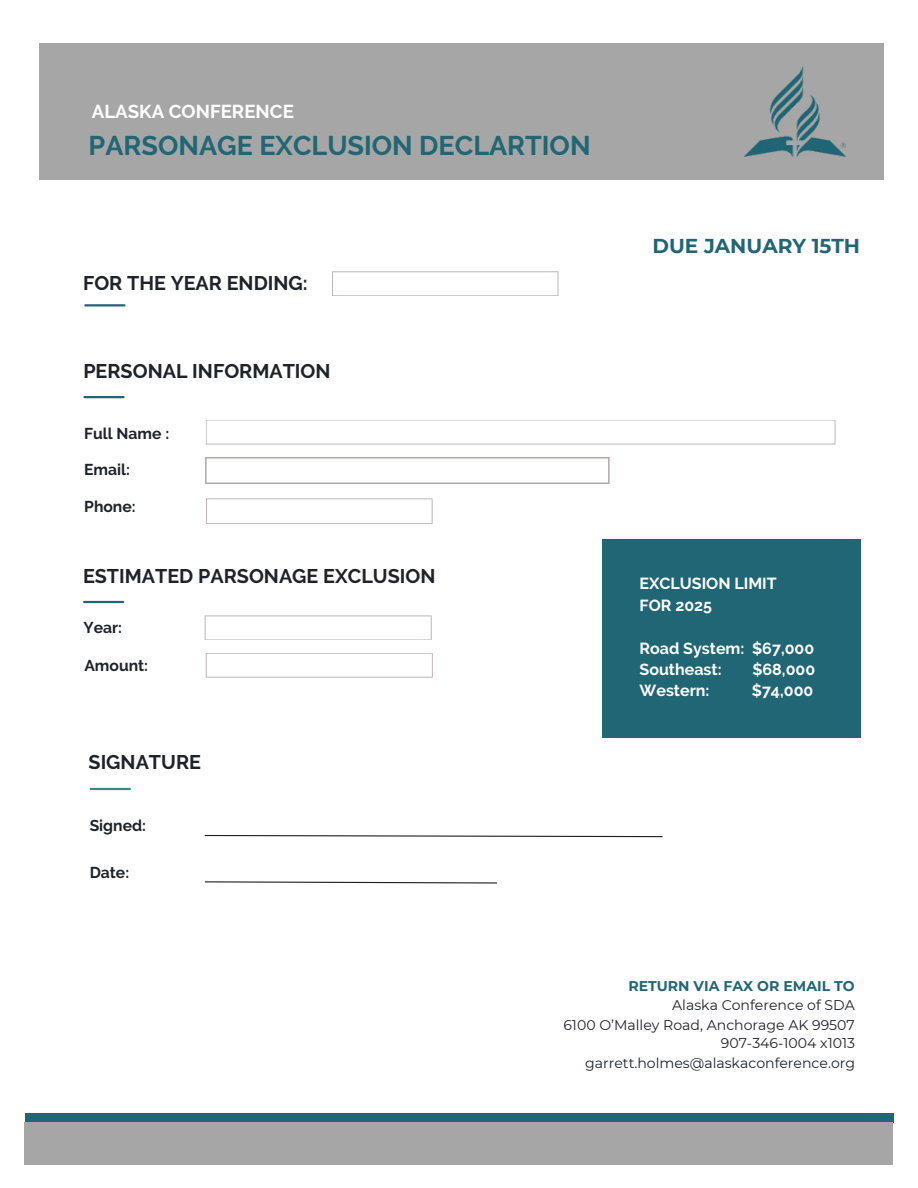
<style>
.page{position:relative;width:918px;height:1188px;background:#fff}
.page>*{position:absolute;margin:0;border:0;box-sizing:border-box;transform-origin:0 0}
.t1{font:700 27px "Raleway";color:#216674}
.t2{font:700 20.1px "Montserrat";color:#216674}
.t3{font:700 19.8px "Raleway";color:#1e232b}
.t4{font:700 18.75px "Raleway";color:#fff}
.t5{font:700 16.05px/21.3px "Raleway";color:#fff}
.t6{font:700 15.75px "Raleway";color:#1e232b}
.t7{font:14.1px/19.2px "Montserrat";color:#1e232b;text-align:right}
.t8{font:700 14.1px "Montserrat";color:#216674}
</style>
<div class="page">
<div style="left:25px;top:1113px;width:868px;height:9px;background:#216674"></div>
<div style="left:25px;top:1122px;width:868px;height:43px;background:#a6a6a6"></div>
<div style="left:40px;top:43px;width:844px;height:137px;background:#a6a6a6"></div>
<hr style="left:91px;top:788px;width:39px;height:2px;background:#388c7d">
<hr style="left:84px;top:396px;width:40px;height:2px;background:#216674">
<svg style="left:204px;top:834px;width:459px;height:4px"></svg>
<svg style="left:205px;top:615px;width:227px;height:25px"></svg>
<svg style="left:206px;top:420px;width:629px;height:24px"></svg>
<svg style="left:205px;top:457px;width:405px;height:27px"></svg>
<svg style="left:206px;top:498px;width:227px;height:26px"></svg>
<img style="left:744px;top:67px;width:102px;height:90px">
<svg style="left:332px;top:271px;width:226px;height:25px"></svg>
<hr style="left:85px;top:304px;width:39px;height:2px;background:#216674">
<hr style="left:84px;top:601px;width:39px;height:2px;background:#216674">
<svg style="left:206px;top:653px;width:227px;height:25px"></svg>
<div style="left:602px;top:540px;width:258px;height:198px;background:#216674"></div>
<svg style="left:204px;top:881px;width:293px;height:3px"></svg>
<h2 class="t4" style="left:92px;top:100px;width:204px">ALASKA CONFERENCE</h2>
<p class="t1" style="left:89px;top:130px;width:504px">PARSONAGE EXCLUSION DECLARTION</p>
<h2 class="t3" style="left:83px;top:272px;width:226px">FOR THE YEAR ENDING:</h2>
<h4 class="t3" style="left:83px;top:359px;width:249px">PERSONAL INFORMATION</h4>
<p class="t6" style="left:84px;top:425px;width:87px">Full Name :</p>
<h2 class="t6" style="left:84px;top:460px;width:47px">Email:</h2>
<h4 class="t6" style="left:84px;top:497px;width:53px">Phone:</h4>
<h2 class="t3" style="left:83px;top:564px;width:354px">ESTIMATED PARSONAGE EXCLUSION</h2>
<h2 class="t6" style="left:83px;top:619px;width:40px">Year:</h2>
<p class="t6" style="left:84px;top:656px;width:65px">Amount:</p>
<h2 class="t3" style="left:89px;top:750px;width:114px">SIGNATURE</h2>
<h1 class="t6" style="left:90px;top:816px;width:58px">Signed:</h1>
<h4 class="t6" style="left:90px;top:863px;width:41px">Date:</h4>
<p class="t2" style="left:652px;top:234px;width:209px">DUE JANUARY 15TH</p>
<p class="t5" style="left:640px;top:573px;width:139px">EXCLUSION LIMIT<br>FOR 2025</p>
<h4 class="t5" style="left:640px;top:637px;width:176px">Road System: $67,000<br>Southeast:</h4>
<h4 class="t5" style="left:752px;top:659px;width:64px">$68,000</h4>
<h4 class="t5" style="left:640px;top:680px;width:72px">Western:</h4>
<h4 class="t5" style="left:752px;top:680px;width:63px">$74,000</h4>
<p class="t8" style="left:628px;top:978px;width:228px">RETURN VIA FAX OR EMAIL TO</p>
<h4 class="t7" style="left:672px;top:996px;width:184px">Alaska Conference of SDA</h4>
<h4 class="t7" style="left:563px;top:1015px;width:293px">6100 O’Malley Road, Anchorage AK 99507</h4>
<h4 class="t7" style="left:585px;top:1034px;width:271px">907-346-1004 x1013 garrett.holmes@alaskaconference.org</h4>
</div>
